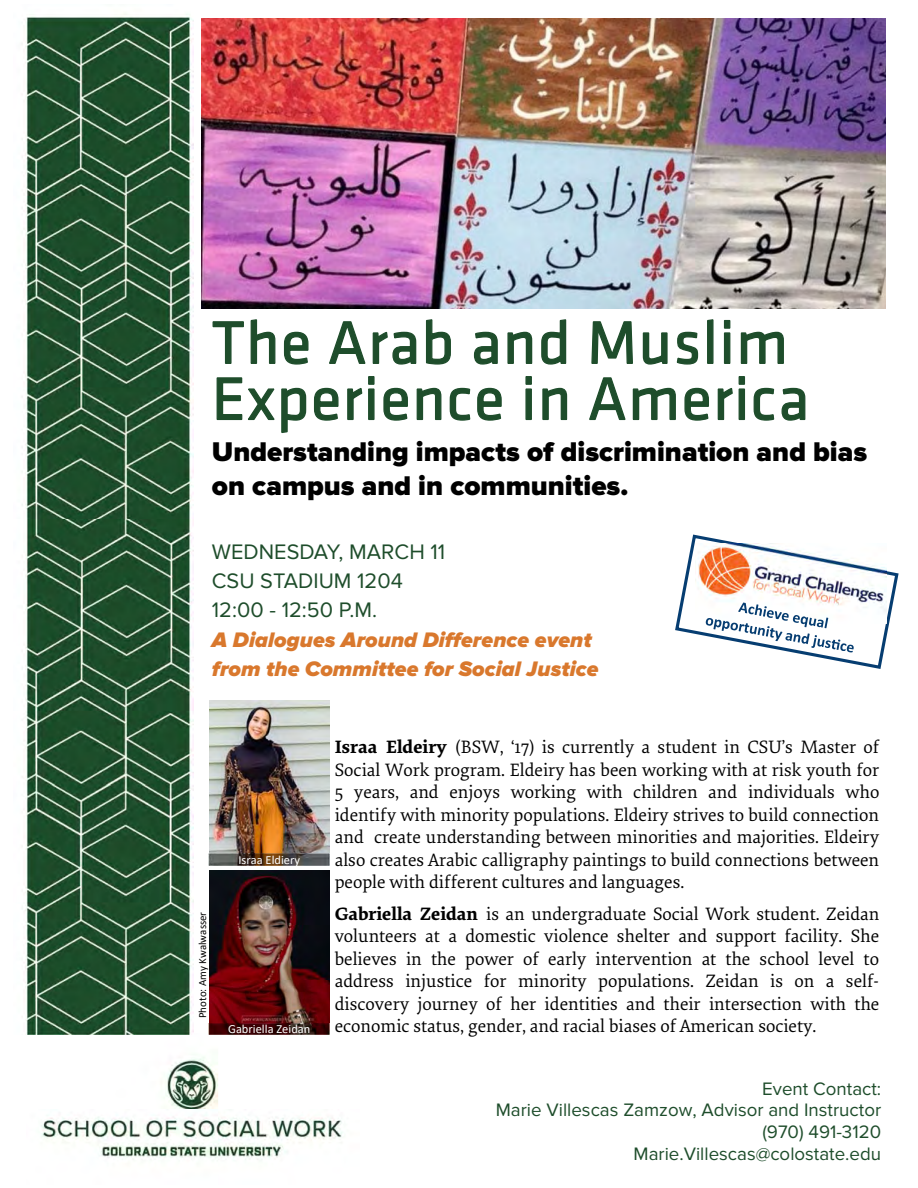
<style>
.page{position:relative;width:918px;height:1188px;background:#fff}
.page>*{position:absolute;margin:0;border:0;box-sizing:border-box;transform-origin:0 0}
.t1{font:62.4px/56.1px "Klavika";letter-spacing:.025em;color:#1e4d2b}
.t2{font:900 28.05px/33.3px "Proxima Nova";color:#000}
.t3{font:italic 900 21.75px/29.1px "Proxima Nova";color:#d9782d}
.t4{font:21.75px/29.1px "Proxima Nova";color:#1e4d2b}
.t5{font:18.75px/22.5px "Elena";color:#000;text-align:justify}
.t6{font:18.75px/21.8px "Proxima Nova";color:#1e4d2b;text-align:right}
.t7{font:12.45px "Calibri";color:#fff}
.t8{font:10.95px "Calibri";color:#000}
.s1{font-weight:700}
</style>
<div class="page">
<img style="left:41px;top:1034px;width:302px;height:126px">
<img style="left:22px;top:13px;width:171px;height:1022px">
<svg style="left:675px;top:534px;width:224px;height:135px"></svg>
<img style="left:202px;top:19px;width:684px;height:289px">
<img style="left:209px;top:871px;width:121px;height:152px">
<img style="left:209px;top:1023px;width:121px;height:12px">
<img style="left:209px;top:700px;width:120px;height:154px">
<img style="left:209px;top:854px;width:121px;height:12px">
<h1 class="t1" style="left:212px;top:313px;width:599px">The Arab and Muslim<br>Experience in America</h1>
<h2 class="t2" style="left:212px;top:436px;width:657px">Understanding impacts of discrimination and bias on campus and in communities.</h2>
<p class="t4" style="left:212px;top:538px;width:235px">WEDNESDAY, MARCH 11<br>CSU STADIUM 1204<br>12:00 - 12:50 P.M.</p>
<p class="t3" style="left:212px;top:625px;width:388px">A Dialogues Around Difference event from the Committee for Social Justice</p>
<p class="t8" style="left:195px;top:1018px;width:108px;rotate:-90deg">Photo: Amy Kwalwasser</p>
<p class="t7" style="left:238px;top:851px;width:63px">Israa Eldiery</p>
<p class="t7" style="left:228px;top:1021px;width:84px">Gabriella Zeidan</p>
<p class="t5" style="left:335px;top:735px;width:546px"><span class="s1">Israa Eldeiry</span> (BSW, ‘17) is currently a student in CSU’s Master of Social Work program. Eldeiry has been working with at risk youth for 5 years, and enjoys working with children and individuals who identify with minority populations. Eldeiry strives to build connection and create understanding between minorities and majorities. Eldeiry also creates Arabic calligraphy paintings to build connections between people with different cultures and languages.</p>
<p class="t5" style="left:335px;top:902px;width:546px"><span class="s1">Gabriella Zeidan</span> is an undergraduate Social Work student. Zeidan volunteers at a domestic violence shelter and support facility. She believes in the power of early intervention at the school level to address injustice for minority populations. Zeidan is on a self&shy;discovery journey of her identities and their intersection with the economic status, gender, and racial biases of American society.</p>
<p class="t6" style="left:496px;top:1078px;width:387px">Event Contact:<br>Marie Villescas Zamzow, Advisor and Instructor (970) 491-3120<br>Marie.Villescas@colostate.edu</p>
</div>
